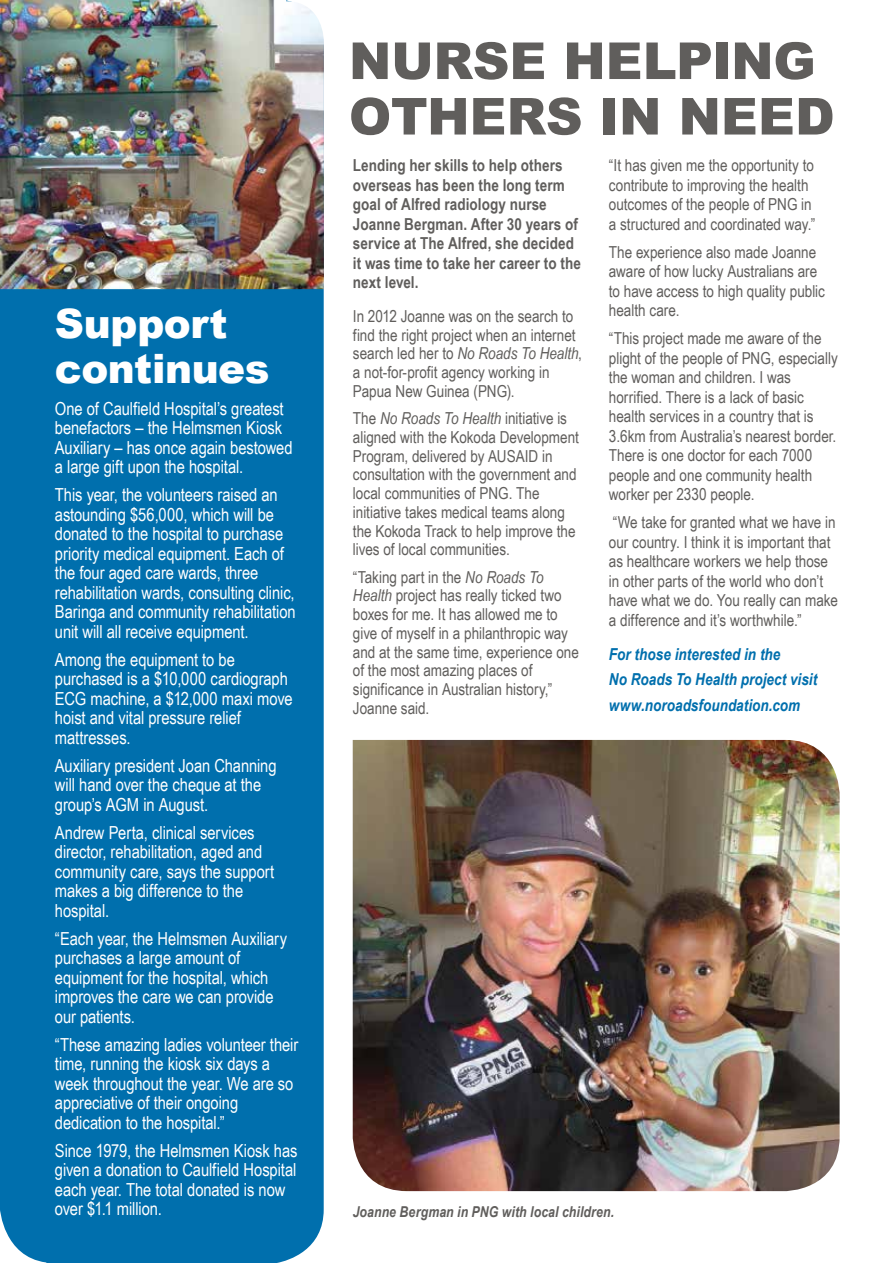
<style>
.page{position:relative;width:893px;height:1263px;background:#fff}
.page>*{position:absolute;margin:0;border:0;box-sizing:border-box;transform-origin:0 0}
.t1{font:900 51px/55.5px "Arial";letter-spacing:-.005em;color:#605e5c}
.t2{font:900 40.5px/45px "Arial";color:#fff}
.t3{font:18px/19.5px "Arial Narrow";letter-spacing:-.005em;color:#fff}
.t4{font:16.5px/19.5px "Arial Narrow";color:#605e5c}
.t5{font:700 16.5px/19.5px "Arial Narrow";letter-spacing:.005em;color:#605e5c}
.t6{font:italic 700 16.5px/25.5px "Arial Narrow";letter-spacing:.005em;color:#006fad}
.t7{font:italic 700 15px "Arial Narrow";letter-spacing:.01em;color:#605e5c}
.s1{font-style:italic}
</style>
<div class="page">
<div style="left:0;top:289px;width:324px;height:974px;background:#006fad"></div>
<img style="left:353px;top:740px;width:487px;height:451px">
<img style="left:0;top:0;width:324px;height:289px">
<h2 class="t2" style="left:55px;top:302px;width:216px">SUPPORT<br>CONTINUES</h2>
<p class="t3" style="left:55px;top:399px;width:239px">One of Caulfield Hospital’s greatest benefactors – the Helmsmen Kiosk Auxiliary – has once again bestowed a large gift upon the hospital.</p>
<p class="t3" style="left:55px;top:485px;width:242px">This year, the volunteers raised an astounding $56,000, which will be donated to the hospital to purchase priority medical equipment. Each of the four aged care wards, three rehabilitation wards, consulting clinic, Baringa and community rehabilitation unit will all receive equipment.</p>
<p class="t3" style="left:55px;top:649px;width:239px">Among the equipment to be purchased is a $10,000 cardiograph<br>ECG machine, a $12,000 maxi move hoist and vital pressure relief mattresses.</p>
<p class="t3" style="left:55px;top:755px;width:223px">Auxiliary president Joan Channing will hand over the cheque at the group’s AGM in August.</p>
<p class="t3" style="left:55px;top:822px;width:221px">Andrew Perta, clinical services director, rehabilitation, aged and community care, says the support makes a big difference to the hospital.</p>
<p class="t3" style="left:55px;top:928px;width:234px">“Each year, the Helmsmen Auxiliary purchases a large amount of equipment for the hospital, which improves the care we can provide our patients.</p>
<p class="t3" style="left:55px;top:1034px;width:245px">“These amazing ladies volunteer their time, running the kiosk six days a week throughout the year. We are so appreciative of their ongoing dedication to the hospital.”</p>
<p class="t3" style="left:55px;top:1140px;width:244px">Since 1979, the Helmsmen Kiosk has given a donation to Caulfield Hospital each year. The total donated is now over $1.1 million.</p>
<h1 class="t1" style="left:349px;top:34px;width:487px">NURSE HELPING<br>OTHERS IN NEED</h1>
<p class="t5" style="left:353px;top:156px;width:230px">Lending her skills to help others overseas has been the long term goal of Alfred radiology nurse<br>Joanne Bergman. After 30 years of service at The Alfred, she decided it was time to take her career to the next level.</p>
<p class="t4" style="left:353px;top:307px;width:231px;line-height:18.8px">In 2012 Joanne was on the search to find the right project when an internet search led her to <span class="s1">No Roads To Health</span>, a not-for-profit agency working in Papua New Guinea (PNG).</p>
<p class="t4" style="left:353px;top:409px;width:227px;line-height:18.8px">The <span class="s1">No Roads To Health</span> initiative is aligned with the Kokoda Development Program, delivered by AUSAID in consultation with the government and local communities of PNG. The initiative takes medical teams along the Kokoda Track to help improve the lives of local communities.</p>
<p class="t4" style="left:353px;top:567px;width:227px;line-height:18.8px">“Taking part in the <span class="s1">No Roads To<br>Health</span> project has really ticked two boxes for me. It has allowed me to give of myself in a philanthropic way and at the same time, experience one of the most amazing places of significance in Australian history,”<br>Joanne said.</p>
<p class="t4" style="left:609px;top:156px;width:208px">“It has given me the opportunity to contribute to improving the health outcomes of the people of PNG in a structured and coordinated way.”</p>
<p class="t4" style="left:609px;top:242px;width:218px">The experience also made Joanne aware of how lucky Australians are to have access to high quality public health care.</p>
<p class="t4" style="left:609px;top:329px;width:230px">“This project made me aware of the plight of the people of PNG, especially the woman and children. I was horrified. There is a lack of basic health services in a country that is 3.6km from Australia’s nearest border.<br>There is one doctor for each 7000 people and one community health worker per 2330 people.</p>
<p class="t4" style="left:609px;top:513px;width:231px">“We take for granted what we have in our country. I think it is important that as healthcare workers we help those in other parts of the world who don’t have what we do. You really can make a difference and it’s worthwhile.”</p>
<p class="t6" style="left:609px;top:641px;width:210px">For those interested in the<br>No Roads To Health project visit www.noroadsfoundation.com</p>
<p class="t7" style="left:353px;top:1203px;width:263px">Joanne Bergman in PNG with local children.</p>
</div>
